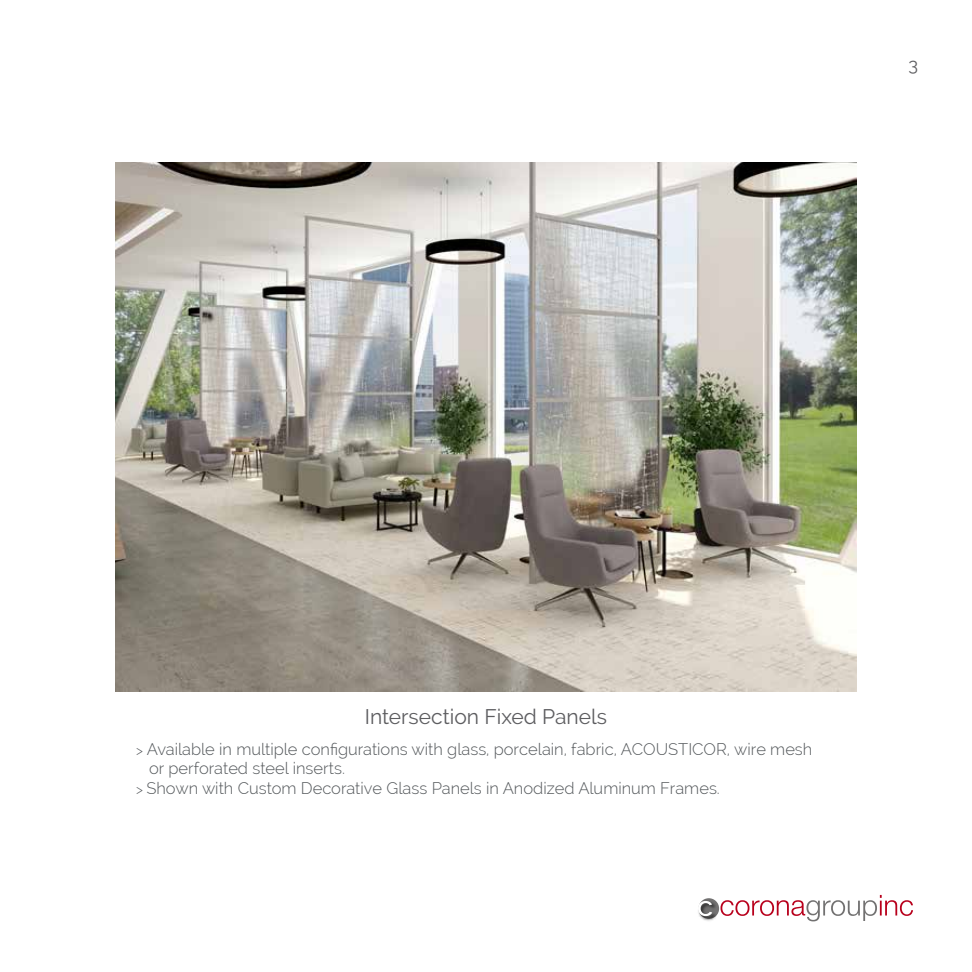
<style>
.page{position:relative;width:972px;height:972px;background:#fff}
.page>*{position:absolute;margin:0;border:0;box-sizing:border-box;transform-origin:0 0}
.t1{font:21px "Raleway";color:#5d5d60}
.t2{font:18px "Raleway";color:#5d5d60}
.t3{font:300 16.5px "Raleway";color:#53575a}
.s1{font-size:13.5px}
</style>
<div class="page">
<img style="left:115px;top:162px;width:742px;height:529px">
<svg style="left:721px;top:895px;width:192px;height:26px"></svg>
<svg style="left:698px;top:898px;width:21px;height:21px"></svg>
<img style="left:699px;top:900px;width:19px;height:21px">
<svg style="left:698px;top:901px;width:14px;height:15px"></svg>
<p class="t2" style="left:908px;top:54px;width:11px">3</p>
<p class="t1" style="left:365px;top:704px;width:244px">Intersection Fixed Panels</p>
<p class="t3" style="left:136px;top:739px;width:678px"><span class="s1">&gt;</span> Available in multiple configurations with glass, porcelain, fabric, ACOUSTICOR, wire mesh</p>
<p class="t3" style="left:149px;top:759px;width:198px">or perforated steel inserts.</p>
<p class="t3" style="left:136px;top:778px;width:585px"><span class="s1">&gt;</span> Shown with Custom Decorative Glass Panels in Anodized Aluminum Frames.</p>
</div>
